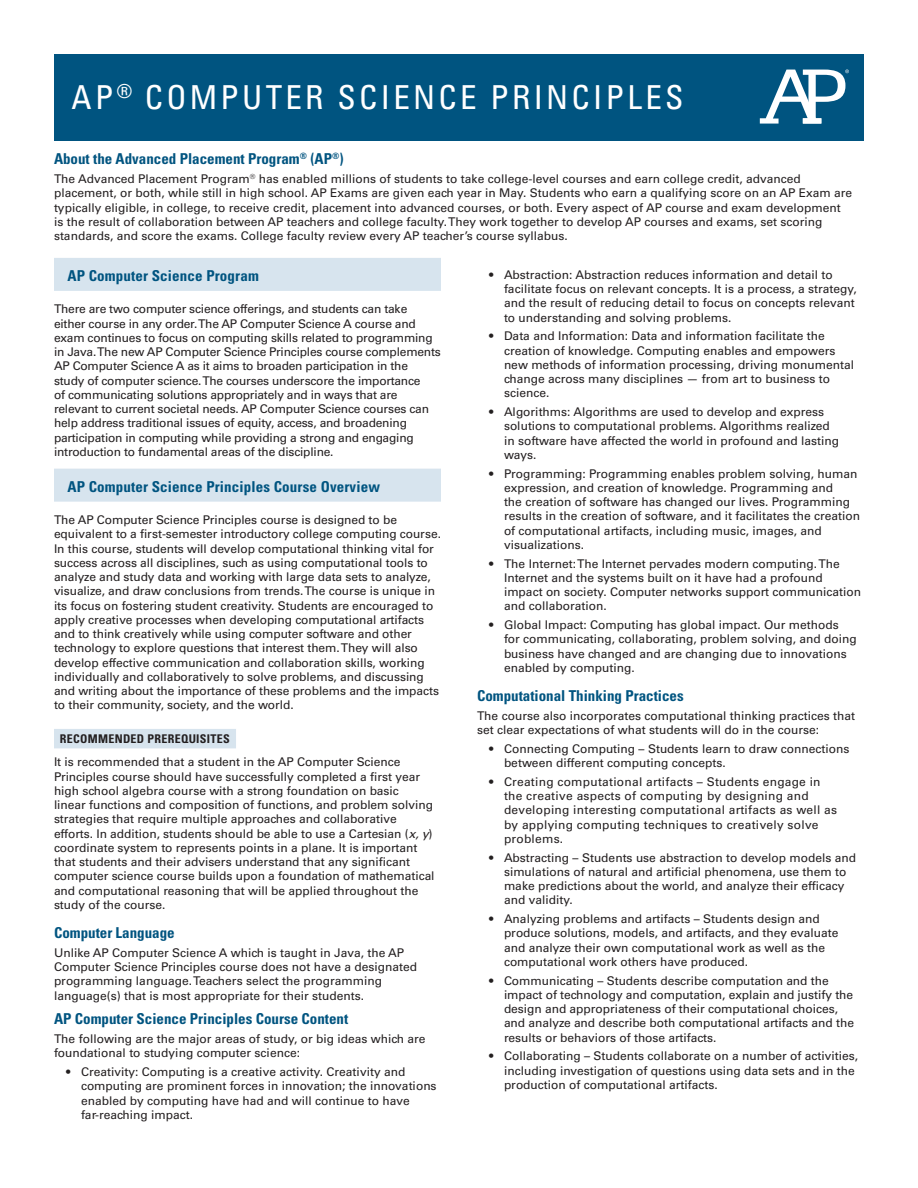
<style>
.page{position:relative;width:918px;height:1188px;background:#fff}
.page>*{position:absolute;margin:0;border:0;box-sizing:border-box;transform-origin:0 0}
.t1{font:condensed 33px "Univers LT Std";letter-spacing:.1em;color:#fff}
.t2{font:700 condensed 15px "Univers LT Std";color:#005480}
.t3{font:12px/14.2px "Univers LT Std";color:#231f20}
.t4{font:12px/14.2px "Univers LT Std";letter-spacing:.02em;color:#231f20}
.t5{font:700 condensed 12px "Univers LT Std";letter-spacing:.025em;color:#231f20}
.s1{font-style:italic}
</style>
<div class="page">
<div style="left:54px;top:54px;width:810px;height:87px;background:#005480"></div>
<svg style="left:760px;top:69px;width:89px;height:55px"></svg>
<div style="left:54px;top:258px;width:387px;height:33px;background:#d7e4ee"></div>
<div style="left:54px;top:469px;width:387px;height:33px;background:#d7e4ee"></div>
<div style="left:54px;top:729px;width:182px;height:19px;background:#d7e4ee"></div>
<h1 class="t1" style="left:72px;top:77px;width:613px">AP<sup>®</sup> COMPUTER SCIENCE PRINCIPLES</h1>
<p class="t2" style="left:54px;top:150px;width:291px">About the Advanced Placement Program<sup>®</sup> (AP<sup>®</sup>)</p>
<p class="t3" style="left:54px;top:172px;width:800px">The Advanced Placement Program<sup>®</sup> has enabled millions of students to take college-level courses and earn college credit, advanced placement, or both, while still in high school. AP Exams are given each year in May. Students who earn a qualifying score on an AP Exam are typically eligible, in college, to receive credit, placement into advanced courses, or both. Every aspect of AP course and exam development is the result of collaboration between AP teachers and college faculty. They work together to develop AP courses and exams, set scoring standards, and score the exams. College faculty review every AP teacher’s course syllabus.</p>
<p class="t2" style="left:68px;top:267px;width:193px">AP Computer Science Program</p>
<p class="t3" style="left:54px;top:302px;width:388px">There are two computer science offerings, and students can take either course in any order. The AP Computer Science A course and exam continues to focus on computing skills related to programming in Java. The new AP Computer Science Principles course complements AP Computer Science A as it aims to broaden participation in the study of computer science. The courses underscore the importance<br>of communicating solutions appropriately and in ways that are relevant to current societal needs. AP Computer Science courses can help address traditional issues of equity, access, and broadening participation in computing while providing a strong and engaging introduction to fundamental areas of the discipline.</p>
<p class="t2" style="left:68px;top:477px;width:314px">AP Computer Science Principles Course Overview</p>
<p class="t3" style="left:54px;top:513px;width:389px">The AP Computer Science Principles course is designed to be equivalent to a first-semester introductory college computing course.<br>In this course, students will develop computational thinking vital for success across all disciplines, such as using computational tools to analyze and study data and working with large data sets to analyze, visualize, and draw conclusions from trends. The course is unique in its focus on fostering student creativity. Students are encouraged to apply creative processes when developing computational artifacts and to think creatively while using computer software and other technology to explore questions that interest them. They will also develop effective communication and collaboration skills, working individually and collaboratively to solve problems, and discussing and writing about the importance of these problems and the impacts to their community, society, and the world.</p>
<p class="t5" style="left:60px;top:731px;width:171px">RECOMMENDED PREREQUISITES</p>
<p class="t3" style="left:54px;top:755px;width:382px">It is recommended that a student in the AP Computer Science Principles course should have successfully completed a first year high school algebra course with a strong foundation on basic<br>linear functions and composition of functions, and problem solving strategies that require multiple approaches and collaborative efforts. In addition, students should be able to use a Cartesian (<span class="s1">x, y</span>) coordinate system to represents points in a plane. It is important that students and their advisers understand that any significant computer science course builds upon a foundation of mathematical and computational reasoning that will be applied throughout the study of the course.</p>
<p class="t2" style="left:54px;top:924px;width:122px">Computer Language</p>
<p class="t3" style="left:54px;top:946px;width:365px">Unlike AP Computer Science A which is taught in Java, the AP Computer Science Principles course does not have a designated programming language. Teachers select the programming language(s) that is most appropriate for their students.</p>
<p class="t2" style="left:54px;top:1010px;width:296px">AP Computer Science Principles Course Content</p>
<p class="t3" style="left:54px;top:1032px;width:373px">The following are the major areas of study, or big ideas which are foundational to studying computer science:</p>
<p class="t3" style="left:81px;top:1065px;width:357px;text-indent:-15px">• Creativity: Computing is a creative activity. Creativity and computing are prominent forces in innovation; the innovations enabled by computing have had and will continue to have far-reaching impact.</p>
<p class="t3" style="left:504px;top:268px;width:354px;text-indent:-15px">• Abstraction: Abstraction reduces information and detail to facilitate focus on relevant concepts. It is a process, a strategy, and the result of reducing detail to focus on concepts relevant to understanding and solving problems.</p>
<p class="t3" style="left:504px;top:329px;width:352px;text-indent:-15px">• Data and Information: Data and information facilitate the creation of knowledge. Computing enables and empowers new methods of information processing, driving monumental change across many disciplines — from art to business to science.</p>
<p class="t3" style="left:504px;top:405px;width:337px;text-indent:-15px">• Algorithms: Algorithms are used to develop and express solutions to computational problems. Algorithms realized in software have affected the world in profound and lasting ways.</p>
<p class="t3" style="left:504px;top:466px;width:358px;text-indent:-15px">• Programming: Programming enables problem solving, human expression, and creation of knowledge. Programming and<br>the creation of software has changed our lives. Programming results in the creation of software, and it facilitates the creation of computational artifacts, including music, images, and visualizations.</p>
<p class="t3" style="left:504px;top:556px;width:359px;text-indent:-15px">• The Internet: The Internet pervades modern computing. The Internet and the systems built on it have had a profound impact on society. Computer networks support communication and collaboration.</p>
<p class="t3" style="left:504px;top:618px;width:354px;text-indent:-15px">• Global Impact: Computing has global impact. Our methods for communicating, collaborating, problem solving, and doing business have changed and are changing due to innovations enabled by computing.</p>
<p class="t2" style="left:477px;top:687px;width:208px">Computational Thinking Practices</p>
<p class="t3" style="left:477px;top:709px;width:380px">The course also incorporates computational thinking practices that set clear expectations of what students will do in the course:</p>
<p class="t3" style="left:504px;top:742px;width:347px;text-indent:-15px">• Connecting Computing – Students learn to draw connections between different computing concepts.</p>
<p class="t4" style="left:504px;top:775px;width:335px;text-indent:-15px">• Creating computational artifacts – Students engage in the creative aspects of computing by designing and developing interesting computational artifacts as well as by applying computing techniques to creatively solve problems.</p>
<p class="t3" style="left:504px;top:850px;width:354px;text-indent:-15px">• Abstracting – Students use abstraction to develop models and simulations of natural and artificial phenomena, use them to make predictions about the world, and analyze their efficacy and validity.</p>
<p class="t3" style="left:504px;top:912px;width:336px;text-indent:-15px">• Analyzing problems and artifacts – Students design and produce solutions, models, and artifacts, and they evaluate and analyze their own computational work as well as the computational work others have produced.</p>
<p class="t3" style="left:504px;top:973px;width:352px;text-indent:-15px">• Communicating – Students describe computation and the impact of technology and computation, explain and justify the design and appropriateness of their computational choices, and analyze and describe both computational artifacts and the results or behaviors of those artifacts.</p>
<p class="t3" style="left:504px;top:1049px;width:356px;text-indent:-15px">• Collaborating – Students collaborate on a number of activities, including investigation of questions using data sets and in the production of computational artifacts.</p>
</div>
